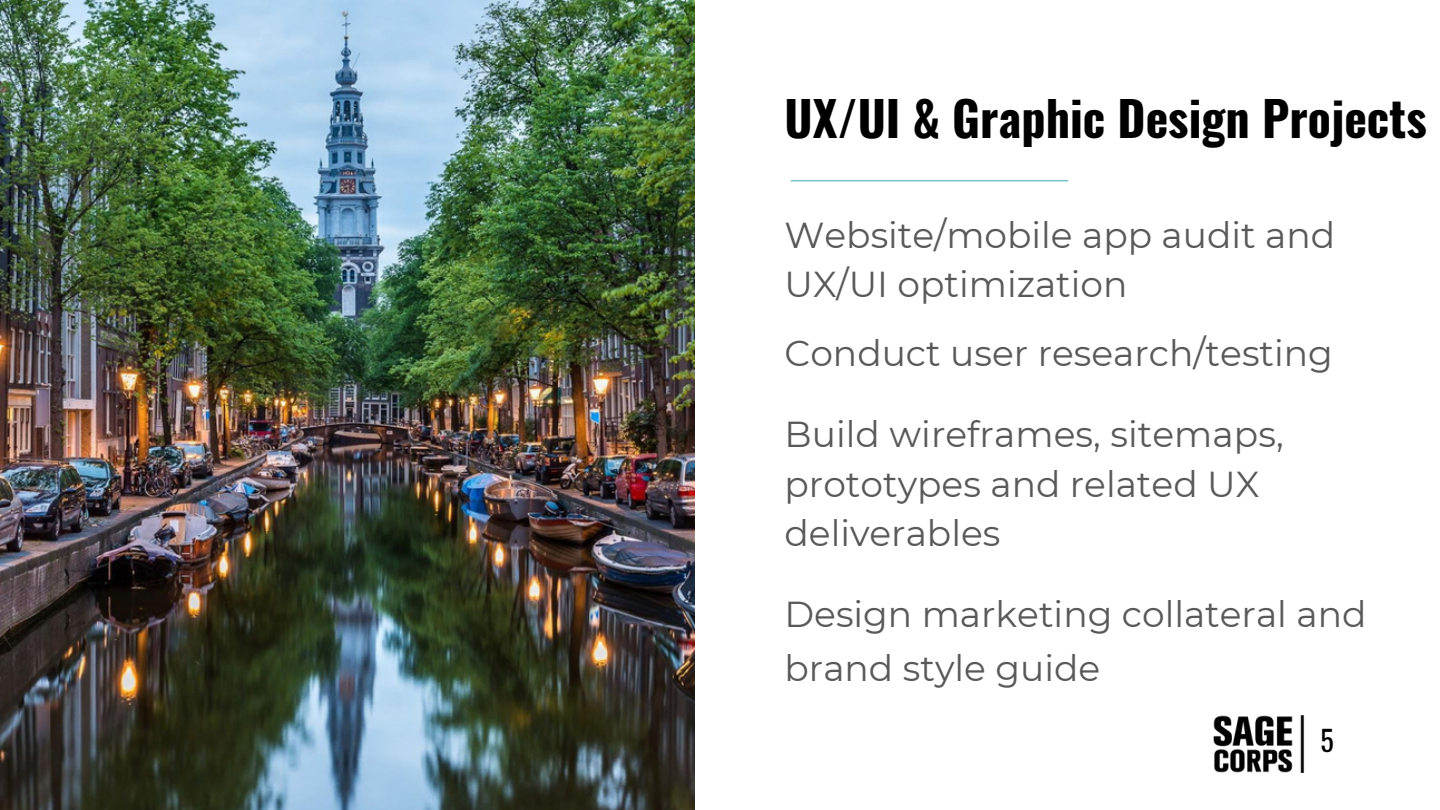
<style>
.page{position:relative;width:1440px;height:810px;background:#fff}
.page>*{position:absolute;margin:0;border:0;box-sizing:border-box;transform-origin:0 0}
.t1{font:700 48px "Oswald";color:#000}
.t2{font:36px/49.6px "Montserrat";color:#595959}
.t3{font:28px "Oswald";color:#000}
</style>
<div class="page">
<img style="left:1213px;top:715px;width:92px;height:57px">
<img style="left:0;top:0;width:694px;height:810px">
<hr style="left:791px;top:180px;width:277px;height:1px;background:#56b1bf">
<h1 class="t1" style="left:785px;top:81px;width:644px">UX/UI &amp; Graphic Design Projects</h1>
<p class="t2" style="left:785px;top:210px;width:552px">Website/mobile app audit and<br>UX/UI optimization</p>
<p class="t2" style="left:785px;top:328px;width:550px">Conduct user research/testing</p>
<p class="t2" style="left:785px;top:409px;width:501px">Build wireframes, sitemaps, prototypes and related UX deliverables</p>
<p class="t2" style="left:785px;top:587px;width:583px;line-height:54px">Design marketing collateral and brand style guide</p>
<p class="t3" style="left:1320px;top:719px;width:15px">5</p>
</div>
